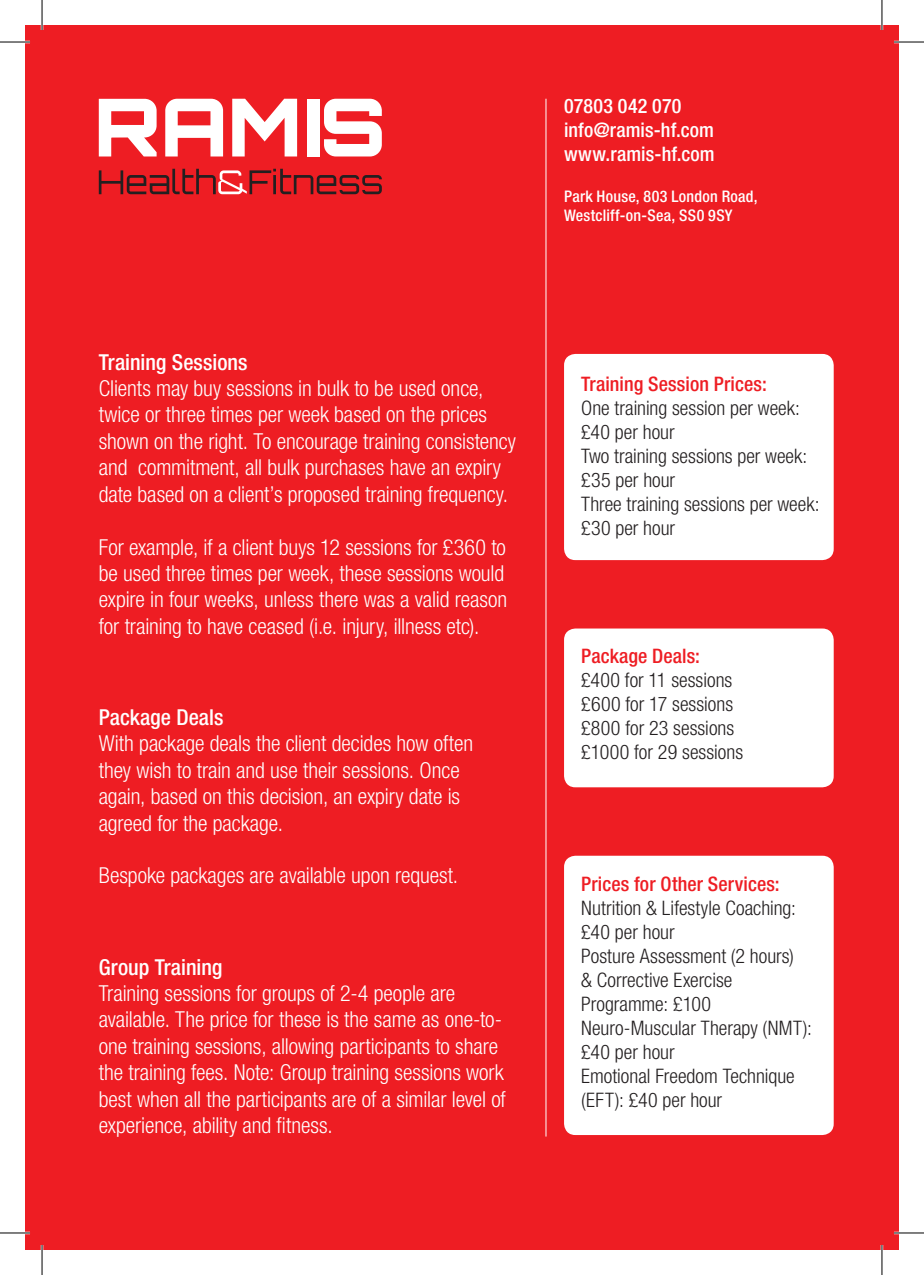
<style>
.page{position:relative;width:924px;height:1275px;background:#fff}
.page>*{position:absolute;margin:0;border:0;box-sizing:border-box;transform-origin:0 0}
.t1{font:300 condensed 22px/26.4px "Helvetica Neue LT Com";letter-spacing:-.005em;color:#fff}
.t2{font:500 condensed 22px "Helvetica Neue LT Com";color:#fff}
.t3{font:300 condensed 20px/24px "Helvetica Neue LT Com";color:#231f20}
.t4{font:500 condensed 20px "Helvetica Neue LT Com";letter-spacing:.005em;color:#ee1d23}
.t5{font:500 condensed 20px/24px "Helvetica Neue LT Com";letter-spacing:.005em;color:#fff}
.t6{font:500 condensed 16px/19.2px "Helvetica Neue LT Com";letter-spacing:.015em;color:#fff}
</style>
<div class="page">
<div style="left:25px;top:25px;width:873px;height:1225px;background:#ee1d23"></div>
<svg style="left:99px;top:99px;width:57px;height:57px"></svg>
<svg style="left:165px;top:99px;width:58px;height:57px"></svg>
<svg style="left:232px;top:99px;width:65px;height:57px"></svg>
<div style="left:307px;top:99px;width:12px;height:57px;background:#fff"></div>
<svg style="left:324px;top:99px;width:57px;height:57px"></svg>
<svg style="left:99px;top:169px;width:282px;height:25px"></svg>
<hr style="left:545px;top:99px;width:1px;height:1037px;background:#fff">
<div style="left:563px;top:354px;width:270px;height:206px;background:#fff;border-radius:11px"></div>
<div style="left:563px;top:855px;width:270px;height:280px;background:#fff;border-radius:11px"></div>
<div style="left:563px;top:628px;width:270px;height:159px;background:#fff;border-radius:11px"></div>
<hr style="left:0;top:41px;width:30px;height:2px;background:#fff">
<hr style="left:893px;top:41px;width:30px;height:2px;background:#fff">
<hr style="left:0;top:1231px;width:30px;height:3px;background:#fff">
<hr style="left:893px;top:1231px;width:30px;height:3px;background:#fff">
<hr style="left:41px;top:0;width:2px;height:30px;background:#fff">
<hr style="left:41px;top:1245px;width:2px;height:30px;background:#fff">
<hr style="left:880px;top:0;width:2px;height:30px;background:#fff">
<hr style="left:880px;top:1245px;width:2px;height:30px;background:#fff">
<hr style="left:0;top:42px;width:30px;height:1px;background:#000">
<hr style="left:893px;top:42px;width:30px;height:1px;background:#000">
<hr style="left:0;top:1232px;width:30px;height:1px;background:#000">
<hr style="left:893px;top:1232px;width:30px;height:1px;background:#000">
<hr style="left:42px;top:0;width:1px;height:30px;background:#000">
<hr style="left:42px;top:1245px;width:1px;height:30px;background:#000">
<hr style="left:881px;top:0;width:1px;height:30px;background:#000">
<hr style="left:881px;top:1245px;width:1px;height:30px;background:#000">
<p class="t5" style="left:563px;top:94px;width:152px">07803 042 070 info@ramis-hf.com www.ramis-hf.com</p>
<p class="t6" style="left:563px;top:186px;width:195px">Park House, 803 London Road,<br>Westcliff-on-Sea, SS0 9SY</p>
<p class="t2" style="left:99px;top:349px;width:150px">Training Sessions</p>
<p class="t1" style="left:99px;top:375px;width:418px">Clients may buy sessions in bulk to be used once, twice or three times per week based on the prices shown on the right. To encourage training consistency and commitment, all bulk purchases have an expiry date based on a client’s proposed training frequency.</p>
<p class="t1" style="left:99px;top:533px;width:410px">For example, if a client buys 12 sessions for £360 to be used three times per week, these sessions would expire in four weeks, unless there was a valid reason for training to have ceased (i.e. injury, illness etc).</p>
<p class="t2" style="left:99px;top:704px;width:126px">Package Deals</p>
<p class="t1" style="left:99px;top:730px;width:375px">With package deals the client decides how often they wish to train and use their sessions. Once again, based on this decision, an expiry date is agreed for the package.</p>
<p class="t1" style="left:99px;top:862px;width:361px">Bespoke packages are available upon request.</p>
<p class="t2" style="left:99px;top:953px;width:125px">Group Training</p>
<p class="t1" style="left:99px;top:980px;width:408px">Training sessions for groups of 2-4 people are available. The price for these is the same as one-to&shy;one training sessions, allowing participants to share the training fees. Note: Group training sessions work best when all the participants are of a similar level of experience, ability and fitness.</p>
<p class="t4" style="left:581px;top:372px;width:187px">Training Session Prices:</p>
<p class="t3" style="left:581px;top:396px;width:240px">One training session per week: £40 per hour<br>Two training sessions per week: £35 per hour<br>Three training sessions per week: £30 per hour</p>
<p class="t4" style="left:581px;top:643px;width:120px">Package Deals:</p>
<p class="t3" style="left:581px;top:667px;width:163px">£400 for 11 sessions £600 for 17 sessions £800 for 23 sessions £1000 for 29 sessions</p>
<p class="t4" style="left:581px;top:872px;width:200px">Prices for Other Services:</p>
<p class="t3" style="left:581px;top:896px;width:232px">Nutrition &amp; Lifestyle Coaching: £40 per hour<br>Posture Assessment (2 hours)<br>&amp; Corrective Exercise<br>Programme: £100<br>Neuro-Muscular Therapy (NMT): £40 per hour<br>Emotional Freedom Technique (EFT): £40 per hour</p>
</div>
